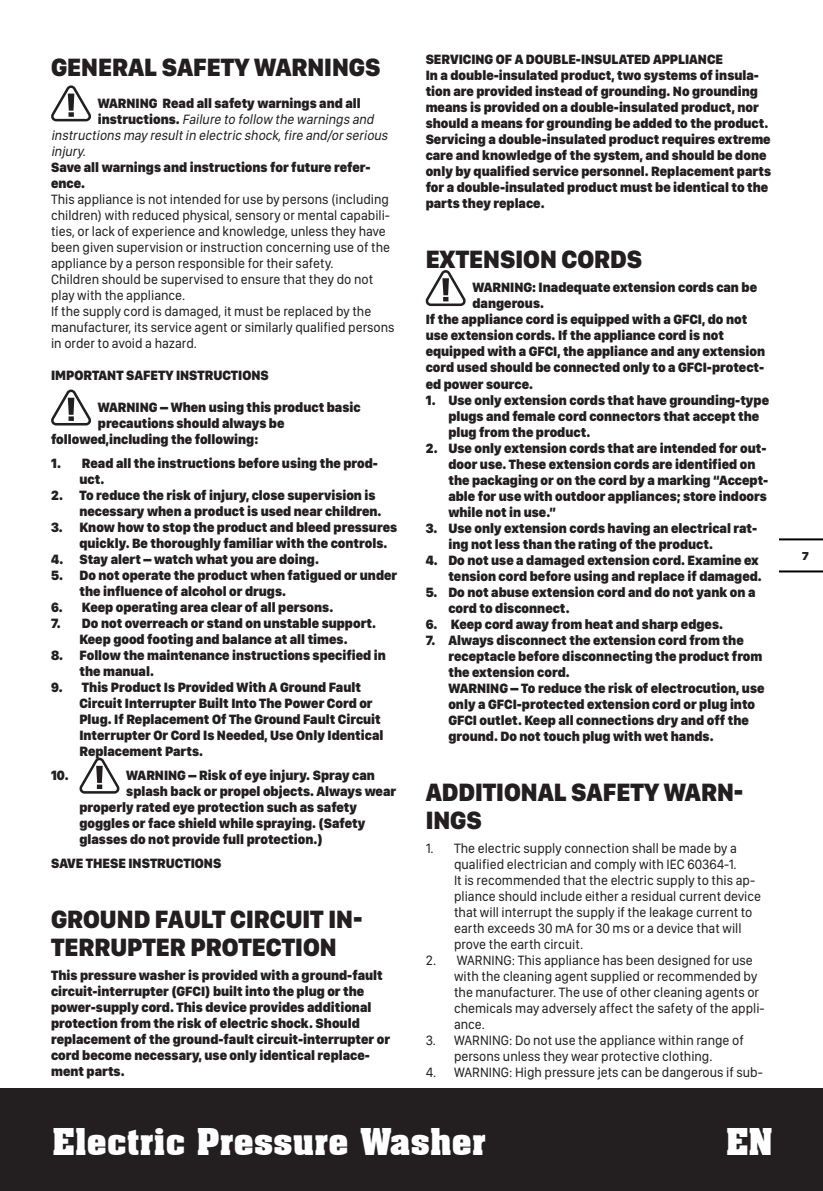
<style>
.page{position:relative;width:823px;height:1191px;background:#fff}
.page>*{position:absolute;margin:0;border:0;box-sizing:border-box;transform-origin:0 0}
.t1{font:700 36px "Aachen BT";letter-spacing:-.01em;color:#fff}
.t2{font:900 26px/28px "SF Compact Display";color:#231f20;scale:.94 1}
.t3{font:900 14px/16px "SF Compact Display";color:#231f20;scale:.94 1}
.t4{font:14px/16px "SF Compact Display";color:#231f20;scale:.94 1}
.t5{font:italic 14px "SF Compact Display";color:#231f20;scale:.94 1}
.t6{font:900 12px "SF Compact Display";color:#231f20}
.s1{font-weight:900;font-style:normal}
</style>
<div class="page">
<div style="left:0;top:1089px;width:822px;height:102px;background:#231f20"></div>
<hr style="left:779px;top:570px;width:43px;height:2px;background:#000">
<hr style="left:779px;top:538px;width:43px;height:2px;background:#000">
<svg style="left:51px;top:85px;width:40px;height:36px"></svg>
<svg style="left:51px;top:389px;width:40px;height:36px"></svg>
<svg style="left:79px;top:757px;width:40px;height:36px"></svg>
<svg style="left:425px;top:270px;width:40px;height:36px"></svg>
<p class="t2" style="left:51px;top:52px;width:352px">GENERAL SAFETY WARNINGS</p>
<p class="t3" style="left:98px;top:94px;width:281px">WARNING Read all safety warnings and all</p>
<p class="t5" style="left:98px;top:110px;width:298px"><span class="s1">i n st ru ct i o n s .</span> Failure to follow the warnings and</p>
<p class="t5" style="left:51px;top:126px;width:362px">instructions may resultin electric shock,fire and/orserious</p>
<p class="t5" style="left:51px;top:142px;width:42px">inj ury.</p>
<p class="t3" style="left:51px;top:158px;width:341px">Save all warnings and instructions for future refer&shy;ence.</p>
<p class="t4" style="left:51px;top:190px;width:362px">This appliance is not intended for use by persons (including children) with reduced physical, sensory or mental capabili&shy;ties, or lack of experience and knowledge, unless they have been given supervision or instruction concerning use of the appliance by a person responsible for their safety.</p>
<p class="t4" style="left:51px;top:270px;width:344px">Children should be supervised to ensure that they do not play with the appliance.</p>
<p class="t4" style="left:51px;top:302px;width:366px">If the supply cord is damaged, it must be replaced by the manufacturer, its service agent or similarly qualified persons in order to avoid a hazard.</p>
<p class="t3" style="left:51px;top:366px;width:233px">IMPORTANT SAFETY INSTRUCTIONS</p>
<p class="t3" style="left:98px;top:398px;width:281px">WARNING – When using this product basic</p>
<p class="t3" style="left:98px;top:414px;width:200px">precautions should always be</p>
<p class="t3" style="left:51px;top:430px;width:222px">followed,including the following:</p>
<p class="t3" style="left:79px;top:454px;width:319px;text-indent:-28px">1. Read all the instructions before using the prod&shy;uct.</p>
<p class="t3" style="left:79px;top:486px;width:323px;text-indent:-28px">2. To reduce the risk of injury, close supervision is necessary when a product is used near children.</p>
<p class="t3" style="left:79px;top:518px;width:339px;text-indent:-28px">3. Know how to stop the product and bleed pressures quickly. Be thoroughly familiar with the controls.</p>
<p class="t3" style="left:51px;top:550px;width:286px">4. Stay alert – watch what you are doing.</p>
<p class="t3" style="left:79px;top:566px;width:339px;text-indent:-28px">5. Do not operate the product when fatigued or under the influence of alcohol or drugs.</p>
<p class="t3" style="left:51px;top:598px;width:301px">6. Keep operating area clear of all persons.</p>
<p class="t3" style="left:51px;top:614px;width:347px;text-align:center">7. Do not overreach or stand on unstable support.<br>Keep good footing and balance at all times.</p>
<p class="t3" style="left:79px;top:646px;width:327px;text-indent:-28px">8. Follow the maintenance instructions specified in the manual.</p>
<p class="t3" style="left:79px;top:678px;width:324px;text-indent:-28px">9. This Product Is Provided With A Ground Fault Circuit Interrupter Built Into The Power Cord or Plug. If Replacement Of The Ground Fault Circuit Interrupter Or Cord Is Needed, Use Only Identical Replacement Parts.</p>
<p class="t3" style="left:51px;top:766px;width:20px">10.</p>
<p class="t3" style="left:126px;top:766px;width:266px">WARNING – Risk of eye injury. Spray can</p>
<p class="t3" style="left:126px;top:782px;width:288px">splash back or propel objects. Always wear</p>
<p class="t3" style="left:79px;top:798px;width:297px">properly rated eye protection such as safety</p>
<p class="t3" style="left:79px;top:814px;width:305px">goggles or face shield while spraying. (Safety</p>
<p class="t3" style="left:79px;top:830px;width:260px">glasses do not provide full protection.)</p>
<p class="t3" style="left:51px;top:854px;width:182px">SAVE THESE INSTRUCTIONS</p>
<p class="t2" style="left:51px;top:904px;width:332px">GROUND FAULT CIRCUIT IN-<br>TERRUPTER PROTECTION</p>
<p class="t3" style="left:51px;top:966px;width:362px">This pressure washer is provided with a ground-fault circuit-interrupter (GFCI) built into the plug or the power-supply cord. This device provides additional protection from the risk of electric shock. Should replacement of the ground-fault circuit-interrupter or cord become necessary, use only identical replace&shy;ment parts.</p>
<p class="t3" style="left:425px;top:51px;width:318px">SERVICING OF A DOUBLE-INSULATED APPLIANCE</p>
<p class="t3" style="left:425px;top:67px;width:369px">In a double-insulated product, two systems of insula&shy;tion are provided instead of grounding. No grounding means is provided on a double-insulated product, nor should a means for grounding be added to the product.<br>Servicing a double-insulated product requires extreme care and knowledge of the system, and should be done only by qualified service personnel. Replacement parts for a double-insulated product must be identical to the parts they replace.</p>
<p class="t2" style="left:425px;top:244px;width:231px">EXTENSION CORDS</p>
<p class="t3" style="left:472px;top:279px;width:304px">WARNING: Inadequate extension cords can be dangerous.</p>
<p class="t3" style="left:425px;top:311px;width:362px">If the appliance cord is equipped with a GFCI, do not use extension cords. If the appliance cord is not equipped with a GFCI, the appliance and any extension cord used should be connected only to a GFCI-protect&shy;ed power source.</p>
<p class="t3" style="left:448px;top:391px;width:342px;text-indent:-23px">1. Use only extension cords that have grounding-type plugs and female cord connectors that accept the plug from the product.</p>
<p class="t3" style="left:448px;top:439px;width:342px;text-indent:-23px">2. Use only extension cords that are intended for out&shy;door use. These extension cords are identified on the packaging or on the cord by a marking “Accept&shy;able for use with outdoor appliances; store indoors while not in use.”</p>
<p class="t3" style="left:448px;top:519px;width:330px;text-indent:-23px">3. Use only extension cords having an electrical rat&shy;ing not less than the rating of the product.</p>
<p class="t3" style="left:425px;top:551px;width:359px;text-align:right">4. Do not use a damaged extension cord. Examine ex tension cord before using and replace if damaged.</p>
<p class="t3" style="left:448px;top:583px;width:328px;text-indent:-23px">5. Do not abuse extension cord and do not yank on a cord to disconnect.</p>
<p class="t3" style="left:425px;top:615px;width:317px">6. Keep cord away from heat and sharp edges.</p>
<p class="t3" style="left:448px;top:631px;width:335px;text-indent:-23px">7. Always disconnect the extension cord from the receptacle before disconnecting the product from the extension cord.</p>
<p class="t3" style="left:448px;top:679px;width:337px">WARNING – To reduce the risk of electrocution, use only a GFCI-protected extension cord or plug into GFCI outlet. Keep all connections dry and off the ground. Do not touch plug with wet hands.</p>
<p class="t2" style="left:425px;top:776px;width:339px">ADDITIONAL SAFETY WARN-<br>INGS</p>
<p class="t4" style="left:425px;top:839px;width:332px;text-align:right">1. The electric supply connection shall be made by a qualified electrician and comply with IEC 60364-1.</p>
<p class="t4" style="left:454px;top:871px;width:328px">It is recommended that the electric supply to this ap&shy;pliance should include either a residual current device that will interrupt the supply if the leakage current to earth exceeds 30 mA for 30 ms or a device that will prove the earth circuit.</p>
<p class="t4" style="left:454px;top:951px;width:332px;text-indent:-28px">2. WARNING: This appliance has been designed for use with the cleaning agent supplied or recommended by the manufacturer. The use of other cleaning agents or chemicals may adversely affect the safety of the appli&shy;ance.</p>
<p class="t4" style="left:425px;top:1031px;width:340px;text-align:center">3. WARNING: Do not use the appliance within range of persons unless they wear protective clothing.</p>
<p class="t4" style="left:425px;top:1063px;width:360px">4. WARNING: High pressure jets can be dangerous if sub-</p>
<h1 class="t1" style="left:52px;top:1119px;width:435px">Electric Pressure Washer</h1>
<h1 class="t1" style="left:725px;top:1119px;width:48px">EN</h1>
<p class="t6" style="left:801px;top:548px;width:8px">7</p>
</div>
